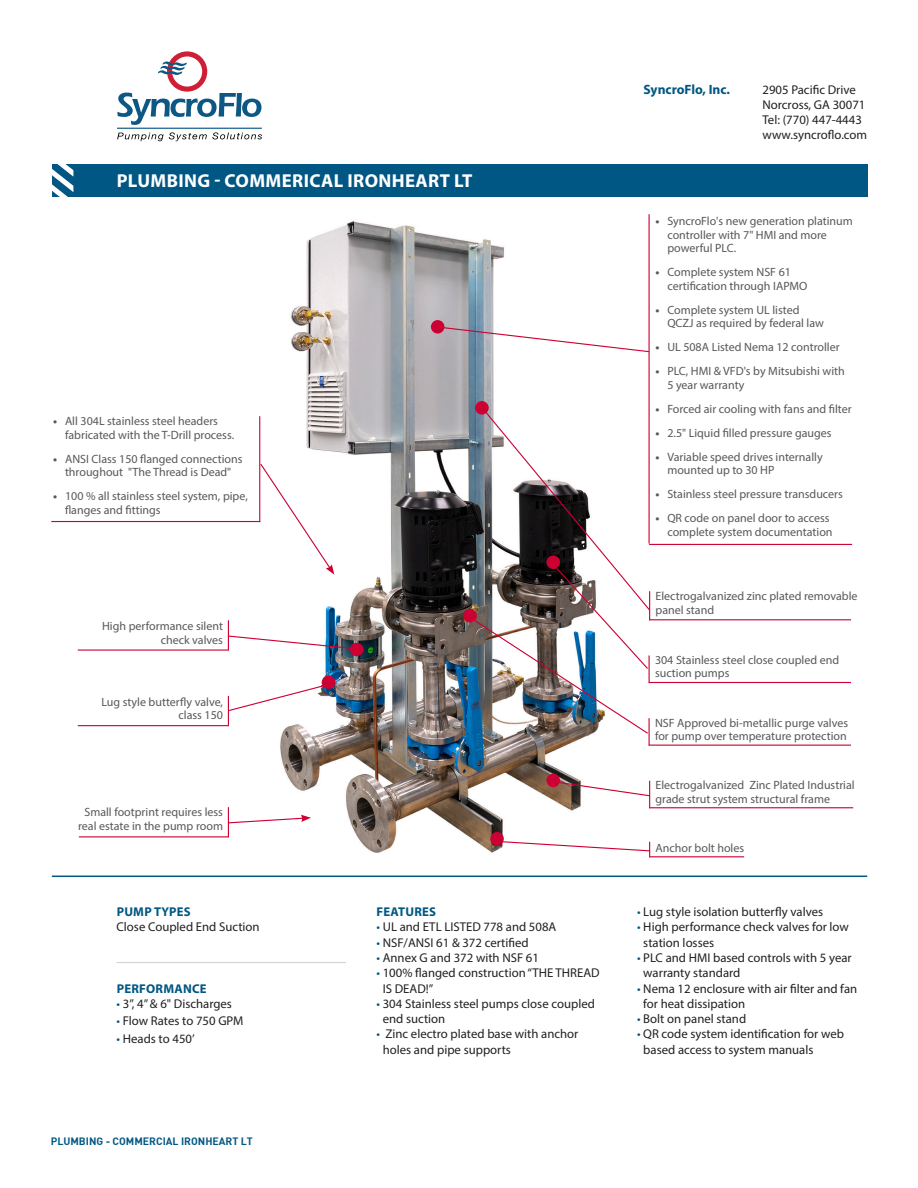
<style>
.page{position:relative;width:918px;height:1188px;background:#fff}
.page>*{position:absolute;margin:0;border:0;box-sizing:border-box;transform-origin:0 0}
.t1{font:700 18.75px "Myriad Pro";letter-spacing:.02em;color:#fff}
.t2{font:700 13.5px "Myriad Pro";color:#005783}
.t3{font:12.75px/15.3px "Myriad Pro";color:#231f20}
.t4{font:700 12.75px "Myriad Pro";letter-spacing:.02em;color:#005783}
.t5{font:12px/13.5px "Myriad Pro";color:#57585a}
.t6{font:10.5px "DIN Bold";color:#005783}
.s1{font-weight:700}
.s2{color:#005783}
</style>
<div class="page">
<img style="left:280px;top:221px;width:301px;height:632px">
<div style="left:52px;top:164px;width:815px;height:33px;background:#005783"></div>
<svg style="left:52px;top:164px;width:21px;height:33px"></svg>
<hr style="left:52px;top:876px;width:815px;height:1px;background:#005783">
<hr style="left:117px;top:962px;width:229px;height:1px;background:#d1d2d4">
<svg style="left:117px;top:93px;width:144px;height:32px"></svg>
<div style="left:167px;top:51px;width:40px;height:41px;border:5px solid #ce1f36;border-radius:50%"></div>
<hr style="left:117px;top:128px;width:145px;height:1px;background:#0c5783">
<svg style="left:117px;top:132px;width:145px;height:9px"></svg>
<svg style="left:158px;top:61px;width:29px;height:14px"></svg>
<div style="left:431px;top:320px;width:13px;height:14px;background:#c03;border-radius:50%"></div>
<svg style="left:435px;top:326px;width:214px;height:27px"></svg>
<hr style="left:649px;top:214px;width:1px;height:330px;background:#c03">
<hr style="left:649px;top:544px;width:203px;height:1px;background:#c03">
<div style="left:475px;top:401px;width:14px;height:14px;background:#c03;border-radius:50%"></div>
<hr style="left:649px;top:619px;width:202px;height:1px;background:#c03">
<hr style="left:649px;top:682px;width:202px;height:1px;background:#c03">
<div style="left:463px;top:609px;width:14px;height:13px;background:#c03;border-radius:50%"></div>
<img style="left:469px;top:407px;width:182px;height:339px">
<hr style="left:649px;top:745px;width:202px;height:1px;background:#c03">
<div style="left:546px;top:774px;width:14px;height:13px;background:#c03;border-radius:50%"></div>
<svg style="left:553px;top:781px;width:98px;height:27px"></svg>
<hr style="left:649px;top:807px;width:204px;height:1px;background:#c03">
<svg style="left:259px;top:462px;width:75px;height:113px"></svg>
<div style="left:350px;top:643px;width:13px;height:13px;background:#c03;border-radius:50%"></div>
<svg style="left:227px;top:635px;width:132px;height:15px"></svg>
<hr style="left:228px;top:620px;width:1px;height:31px;background:#c03">
<hr style="left:78px;top:649px;width:150px;height:2px;background:#c03">
<div style="left:490px;top:832px;width:14px;height:14px;background:#c03;border-radius:50%"></div>
<svg style="left:492px;top:840px;width:159px;height:16px"></svg>
<hr style="left:649px;top:856px;width:95px;height:1px;background:#c03">
<hr style="left:228px;top:696px;width:1px;height:30px;background:#c03">
<hr style="left:78px;top:725px;width:150px;height:1px;background:#c03">
<hr style="left:259px;top:416px;width:1px;height:106px;background:#c03">
<hr style="left:51px;top:521px;width:209px;height:1px;background:#c03">
<hr style="left:228px;top:807px;width:1px;height:30px;background:#c03">
<hr style="left:79px;top:836px;width:149px;height:1px;background:#c03">
<svg style="left:229px;top:815px;width:82px;height:9px"></svg>
<div style="left:322px;top:675px;width:13px;height:14px;background:#c03;border-radius:50%"></div>
<svg style="left:228px;top:683px;width:102px;height:29px"></svg>
<p class="t1" style="left:117px;top:169px;width:357px">PLUMBING - COMMERICAL IRONHEART LT</p>
<p class="t5" style="left:65px;top:414px;width:171px;text-indent:-12px"><span class="s1">•</span> All 304L stainless steel headers fabricated with the T-Drill process.</p>
<p class="t5" style="left:53px;top:452px;width:191px;text-align:center"><span class="s1">•</span> ANSI Class 150 flanged connections throughout "The Thread is Dead"</p>
<p class="t5" style="left:65px;top:489px;width:184px;text-indent:-12px"><span class="s1">•</span> 100 % all stainless steel system, pipe, flanges and fittings</p>
<p class="t5" style="left:102px;top:619px;width:122px;text-align:right">High performance silent check valves</p>
<p class="t5" style="left:101px;top:695px;width:123px;text-align:right">Lug style butterfly valve, class 150</p>
<p class="t5" style="left:78px;top:805px;width:146px;text-align:center">Small footprint requires less real estate in the pump room</p>
<p class="t4" style="left:117px;top:903px;width:76px">PUMP TYPES</p>
<p class="t3" style="left:117px;top:919px;width:145px">Close Coupled End Suction</p>
<p class="t4" style="left:117px;top:980px;width:92px">PERFORMANCE</p>
<p class="t3" style="left:117px;top:996px;width:117px"><span class="s2">•</span> 3”, 4” &amp; 6" Discharges</p>
<p class="t3" style="left:117px;top:1013px;width:128px"><span class="s2">•</span> Flow Rates to 750 GPM</p>
<p class="t3" style="left:117px;top:1031px;width:80px"><span class="s2">•</span> Heads to 450’</p>
<p class="t6" style="left:51px;top:1135px;width:204px">PLUMBING - COMMERCIAL IRONHEART LT</p>
<p class="t4" style="left:377px;top:903px;width:61px">FEATURES</p>
<p class="t3" style="left:376px;top:919px;width:181px"><span class="s2">•</span> UL and ETL LISTED 778 and 508A</p>
<p class="t3" style="left:376px;top:935px;width:154px"><span class="s2">•</span> NSF/ANSI 61 &amp; 372 certified</p>
<p class="t3" style="left:376px;top:950px;width:164px"><span class="s2">•</span> Annex G and 372 with NSF 61</p>
<p class="t3" style="left:383px;top:965px;width:218px;text-indent:-6px"><span class="s2">•</span> 100% flanged construction “THE THREAD<br>IS DEAD!”</p>
<p class="t3" style="left:383px;top:996px;width:214px;text-indent:-6px"><span class="s2">•</span> 304 Stainless steel pumps close coupled end suction</p>
<p class="t3" style="left:383px;top:1026px;width:197px;text-indent:-6px"><span class="s2">•</span> Zinc electro plated base with anchor holes and pipe supports</p>
<p class="t2" style="left:644px;top:81px;width:88px">SyncroFlo, Inc.</p>
<p class="t3" style="left:763px;top:82px;width:106px">2905 Pacific Drive<br>Norcross, GA 30071<br>Tel: (770) 447-4443 www.syncroflo.com</p>
<p class="t5" style="left:667px;top:214px;width:187px;text-indent:-12px"><span class="s1">•</span> SyncroFlo's new generation platinum controller with 7" HMI and more powerful PLC.</p>
<p class="t5" style="left:667px;top:265px;width:142px;text-indent:-12px"><span class="s1">•</span> Complete system NSF 61 certification through IAPMO</p>
<p class="t5" style="left:667px;top:303px;width:158px;text-indent:-12px"><span class="s1">•</span> Complete system UL listed<br>QCZJ as required by federal law</p>
<p class="t5" style="left:655px;top:340px;width:186px"><span class="s1">•</span> UL 508A Listed Nema 12 controller</p>
<p class="t5" style="left:667px;top:364px;width:179px;text-indent:-12px"><span class="s1">•</span> PLC, HMI &amp; VFD's by Mitsubishi with<br>5 year warranty</p>
<p class="t5" style="left:655px;top:402px;width:198px"><span class="s1">•</span> Forced air cooling with fans and filter</p>
<p class="t5" style="left:655px;top:426px;width:178px"><span class="s1">•</span> 2.5" Liquid filled pressure gauges</p>
<p class="t5" style="left:667px;top:450px;width:157px;text-indent:-12px"><span class="s1">•</span> Variable speed drives internally mounted up to 30 HP</p>
<p class="t5" style="left:655px;top:487px;width:189px"><span class="s1">•</span> Stainless steel pressure transducers</p>
<p class="t5" style="left:655px;top:511px;width:179px;text-align:right"><span class="s1">•</span> QR code on panel door to access complete system documentation</p>
<p class="t5" style="left:656px;top:589px;width:203px">Electrogalvanized zinc plated removable</p>
<p class="t5" style="left:656px;top:603px;width:60px">panel stand</p>
<p class="t5" style="left:655px;top:653px;width:186px">304 Stainless steel close coupled end suction pumps</p>
<p class="t5" style="left:655px;top:716px;width:195px">NSF Approved bi-metallic purge valves for pump over temperature protection</p>
<p class="t5" style="left:656px;top:778px;width:201px">Electrogalvanized Zinc Plated Industrial grade strut system structural frame</p>
<p class="t5" style="left:656px;top:841px;width:90px">Anchor bolt holes</p>
<p class="t3" style="left:637px;top:904px;width:188px"><span class="s2">•</span> Lug style isolation butterfly valves</p>
<p class="t3" style="left:643px;top:919px;width:207px;text-indent:-6px"><span class="s2">•</span> High performance check valves for low station losses</p>
<p class="t3" style="left:643px;top:950px;width:210px;text-indent:-6px"><span class="s2">•</span> PLC and HMI based controls with 5 year warranty standard</p>
<p class="t3" style="left:643px;top:980px;width:215px;text-indent:-6px"><span class="s2">•</span> Nema 12 enclosure with air filter and fan for heat dissipation</p>
<p class="t3" style="left:637px;top:1011px;width:111px"><span class="s2">•</span> Bolt on panel stand</p>
<p class="t3" style="left:643px;top:1026px;width:202px;text-indent:-6px"><span class="s2">•</span> QR code system identification for web based access to system manuals</p>
</div>
